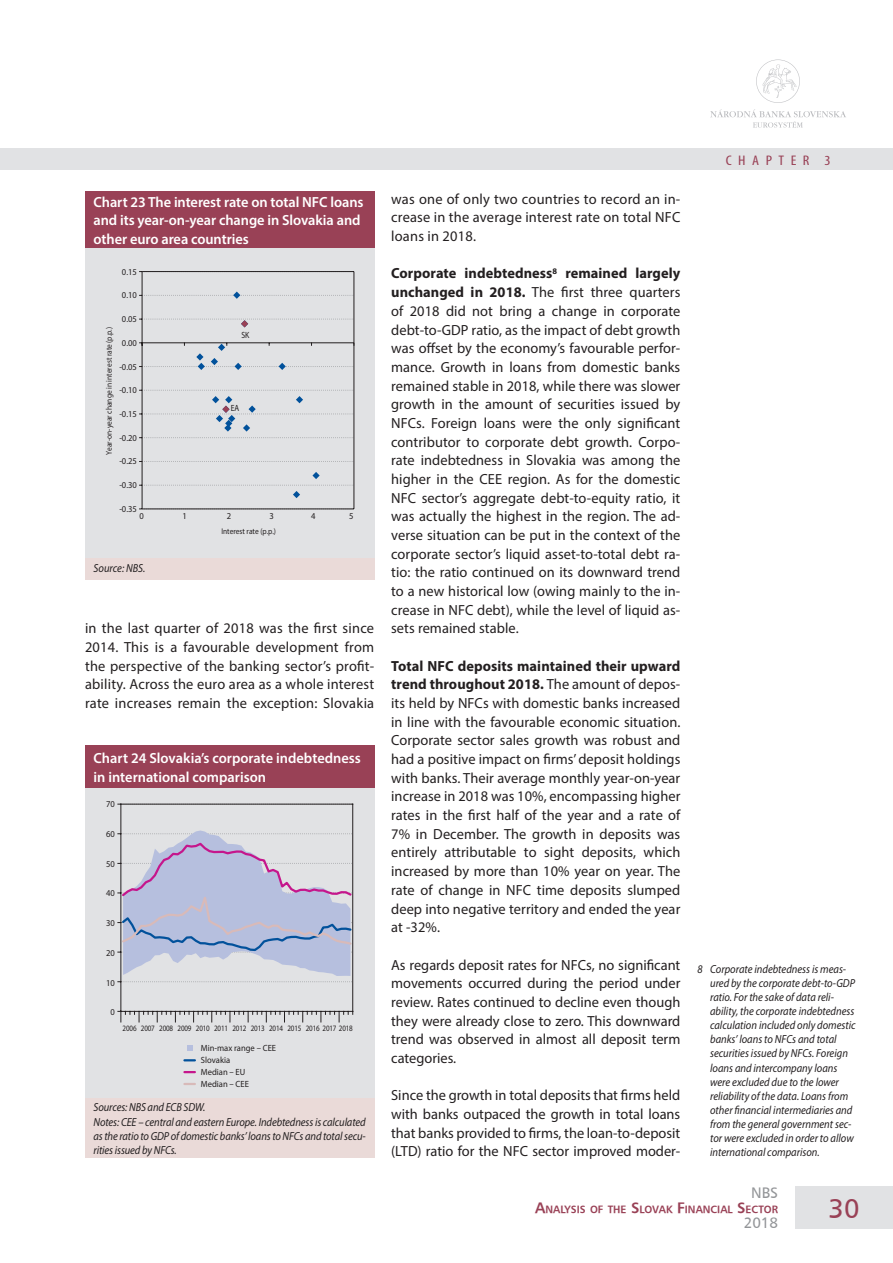
<style>
.page{position:relative;width:893px;height:1263px;background:#fff}
.page>*{position:absolute;margin:0;border:0;box-sizing:border-box;transform-origin:0 0}
.t1{font:27px "Humanist 777 AT";color:#994156}
.t2{font:15px "Humanist 777 AT";color:#939598}
._1_text{font:14.7px/18.6px "Myriad Pro";letter-spacing:.005em;color:#231f20;text-align:justify}
._3_graf_NADPIS{font:600 14.7px/18.8px "Myriad Pro";letter-spacing:-.005em;color:#fff}
.t3{font:condensed 13.95px "Myriad Pro";letter-spacing:.405em;color:#994156;scale:1.15 1}
._1_poznamka_3_-3{font:italic 11.7px/14.1px "Myriad Pro";color:#231f20;scale:.9 1}
._3_graf_ZDROJ{font:italic 11.7px/14.1px "Myriad Pro";letter-spacing:-.01em;color:#231f20;text-align:justify;scale:.9 1}
.t4{font:10.5px "Humanist 777 AT Bold";color:#994156}
.t5{font:9px/12px "Myriad Pro";color:#231f20;scale:.95 1}
.t6{font:9px "Myriad Pro";color:#231f20;scale:.86 1}
.t7{font:8.25px "Myriad Pro";color:#231f20;scale:.9 1}
.t8{font:8.25px "Myriad Pro";letter-spacing:-.02em;color:#231f20;scale:.85 1}
.s1{font-weight:700}
.s2{font-size:15px}
</style>
<div class="page">
<div style="left:0;top:149px;width:893px;height:21px;background:#e1e2e4"></div>
<svg style="left:710px;top:109px;width:136px;height:19px"></svg>
<svg style="left:756px;top:60px;width:44px;height:43px"></svg>
<div style="left:795px;top:1186px;width:98px;height:43px;background:#e1e2e4"></div>
<div style="left:85px;top:745px;width:289px;height:43px;background:#994156"></div>
<div style="left:85px;top:788px;width:289px;height:310px;background:#e1e2e4"></div>
<div style="left:85px;top:1098px;width:289px;height:60px;background:#eadad8"></div>
<div style="left:85px;top:191px;width:289px;height:57px;background:#994156"></div>
<div style="left:85px;top:248px;width:289px;height:311px;background:#e1e2e4"></div>
<div style="left:85px;top:559px;width:289px;height:21px;background:#eadad8"></div>
<hr style="left:142px;top:272px;width:1px;height:237px;background:#231f20">
<svg style="left:139px;top:461px;width:215px;height:1px"></svg>
<svg style="left:139px;top:485px;width:215px;height:13px"></svg>
<svg style="left:312px;top:472px;width:8px;height:7px"></svg>
<svg style="left:139px;top:292px;width:215px;height:7px"></svg>
<svg style="left:139px;top:342px;width:215px;height:28px"></svg>
<svg style="left:139px;top:319px;width:215px;height:8px"></svg>
<svg style="left:139px;top:390px;width:215px;height:48px"></svg>
<hr style="left:354px;top:272px;width:1px;height:237px;background:#231f20">
<hr style="left:142px;top:271px;width:212px;height:1px;background:#231f20">
<hr style="left:142px;top:509px;width:212px;height:1px;background:#231f20">
<svg style="left:187px;top:1046px;width:5px;height:5px"></svg>
<svg style="left:184px;top:1059px;width:11px;height:2px"></svg>
<svg style="left:184px;top:1083px;width:11px;height:2px"></svg>
<svg style="left:184px;top:1071px;width:11px;height:2px"></svg>
<hr style="left:121px;top:804px;width:1px;height:207px;background:#231f20">
<svg style="left:118px;top:830px;width:235px;height:192px"></svg>
<hr style="left:352px;top:804px;width:1px;height:207px;background:#231f20">
<hr style="left:121px;top:804px;width:232px;height:1px;background:#231f20">
<p class="_3_graf_NADPIS" style="left:94px;top:192px;width:272px">Chart 23 The interest rate on total NFC loans and its year-on-year change in Slovakia and other euro area countries</p>
<p class="t5" style="left:122px;top:266px;width:17px">0.15</p>
<p class="t5" style="left:122px;top:289px;width:17px">0.10</p>
<p class="t5" style="left:122px;top:313px;width:17px">0.05</p>
<p class="t5" style="left:122px;top:337px;width:17px">0.00</p>
<p class="t5" style="left:119px;top:360px;width:20px">-0.05</p>
<p class="t5" style="left:119px;top:384px;width:20px">-0.10</p>
<p class="t5" style="left:119px;top:408px;width:20px">-0.15</p>
<p class="t5" style="left:119px;top:431px;width:20px">-0.20</p>
<p class="t5" style="left:119px;top:455px;width:20px">-0.25</p>
<p class="t5" style="left:119px;top:479px;width:20px">-0.30</p>
<p class="t5" style="left:119px;top:503px;width:20px">-0.35</p>
<p class="t7" style="left:104px;top:455px;width:144px;rotate:-90deg">Year-on-year change in interest rate (p.p.)</p>
<p class="t6" style="left:242px;top:329px;width:11px">SK</p>
<p class="t6" style="left:231px;top:402px;width:11px">EA</p>
<p class="t5" style="left:139px;top:510px;width:6px">0</p>
<p class="t5" style="left:182px;top:510px;width:6px">1</p>
<p class="t5" style="left:227px;top:510px;width:6px">2</p>
<p class="t5" style="left:269px;top:510px;width:6px">3</p>
<p class="t5" style="left:311px;top:510px;width:6px">4</p>
<p class="t7" style="left:221px;top:526px;width:62px">Interest rate (p.p.)</p>
<p class="_3_graf_ZDROJ" style="left:94px;top:560px;width:59px">Source: NBS.</p>
<p class="t5" style="left:349px;top:510px;width:6px">5</p>
<p class="_1_text" style="left:85px;top:619px;width:291px">in the last quarter of 2018 was the first since 2014. This is a favourable development from the perspective of the banking sector’s profit&shy;ability. Across the euro area as a whole interest rate increases remain the exception: Slovakia</p>
<p class="_3_graf_NADPIS" style="left:94px;top:748px;width:269px">Chart 24 Slovakia’s corporate indebtedness in international comparison</p>
<p class="t5" style="left:106px;top:798px;width:11px">70</p>
<p class="t5" style="left:106px;top:828px;width:11px">60</p>
<p class="t5" style="left:106px;top:857px;width:11px">50</p>
<p class="t5" style="left:106px;top:887px;width:11px">40</p>
<p class="t5" style="left:106px;top:917px;width:11px">30</p>
<p class="t5" style="left:106px;top:947px;width:11px">20</p>
<p class="t5" style="left:106px;top:976px;width:11px">10</p>
<p class="t5" style="left:111px;top:1006px;width:6px">0</p>
<p class="t8" style="left:123px;top:1023px;width:272px">2006 2007 2008 2009 2010 2011 2012 2013 2014 2015 2016 2017 2018</p>
<p class="t5" style="left:201px;top:1042px;width:81px">Min-max range – CEE<br>Slovakia<br>Median – EU<br>Median – CEE</p>
<p class="_3_graf_ZDROJ" style="left:94px;top:1100px;width:126px">Sources: NBS and ECB SDW.</p>
<p class="_3_graf_ZDROJ" style="left:94px;top:1114px;width:304px">Notes: CEE – central and eastern Europe. Indebtedness is calculated as the ratio to GDP of domestic banks’ loans to NFCs and total secu&shy;rities issued by NFCs.</p>
<p class="_1_text" style="left:391px;top:189px;width:291px">was one of only two countries to record an in&shy;crease in the average interest rate on total NFC loans in 2018.</p>
<p class="_1_text" style="left:391px;top:264px;width:291px"><span class="s1">Corporate indebtedness</span><sup>8</sup> <span class="s1">remained largely unchanged in 2018.</span> The first three quarters of 2018 did not bring a change in corporate debt-to-GDP ratio, as the impact of debt growth was offset by the economy’s favourable perfor&shy;mance. Growth in loans from domestic banks remained stable in 2018, while there was slower growth in the amount of securities issued by NFCs. Foreign loans were the only significant contributor to corporate debt growth. Corpo&shy;rate indebtedness in Slovakia was among the higher in the CEE region. As for the domestic NFC sector’s aggregate debt-to-equity ratio, it was actually the highest in the region. The ad&shy;verse situation can be put in the context of the corporate sector’s liquid asset-to-total debt ra&shy;tio: the ratio continued on its downward trend to a new historical low (owing mainly to the in&shy;crease in NFC debt), while the level of liquid as&shy;sets remained stable.</p>
<p class="_1_text" style="left:391px;top:656px;width:291px"><span class="s1">Total NFC deposits maintained their upward trend throughout 2018.</span> The amount of depos&shy;its held by NFCs with domestic banks increased in line with the favourable economic situation.<br>Corporate sector sales growth was robust and had a positive impact on firms’ deposit holdings with banks. Their average monthly year-on-year increase in 2018 was 10%, encompassing higher rates in the first half of the year and a rate of 7% in December. The growth in deposits was entirely attributable to sight deposits, which increased by more than 10% year on year. The rate of change in NFC time deposits slumped deep into negative territory and ended the year at -32%.</p>
<p class="_1_text" style="left:391px;top:955px;width:291px">As regards deposit rates for NFCs, no significant movements occurred during the period under review. Rates continued to decline even though they were already close to zero. This downward trend was observed in almost all deposit term categories.</p>
<p class="_1_text" style="left:391px;top:1086px;width:291px">Since the growth in total deposits that firms held with banks outpaced the growth in total loans that banks provided to firms, the loan-to-deposit (LTD) ratio for the NFC sector improved moder-</p>
<p class="t3" style="left:726px;top:152px;width:93px">CHAPTER 3</p>
<p class="_1_poznamka_3_-3" style="left:710px;top:962px;width:163px;text-indent:-13px">8 Corporate indebtedness is meas&shy;ured by the corporate debt-to-GDP ratio. For the sake of data reli&shy;ability, the corporate indebtedness calculation included only domestic banks’ loans to NFCs and total securities issued by NFCs. Foreign loans and intercompany loans were excluded due to the lower reliability of the data. Loans from other financial intermediaries and from the general government sec&shy;tor were excluded in order to allow international comparison.</p>
<p class="t2" style="left:751px;top:1184px;width:29px">NBS</p>
<p class="t4" style="left:535px;top:1203px;width:244px"><span class="s2">A</span>NALYSIS OF THE <span class="s2">S</span> LOVAK <span class="s2">F</span>INANCIAL <span class="s2">S</span> ECTOR</p>
<p class="t2" style="left:744px;top:1214px;width:36px">2018</p>
<h1 class="t1" style="left:829px;top:1193px;width:32px">30</h1>
</div>
